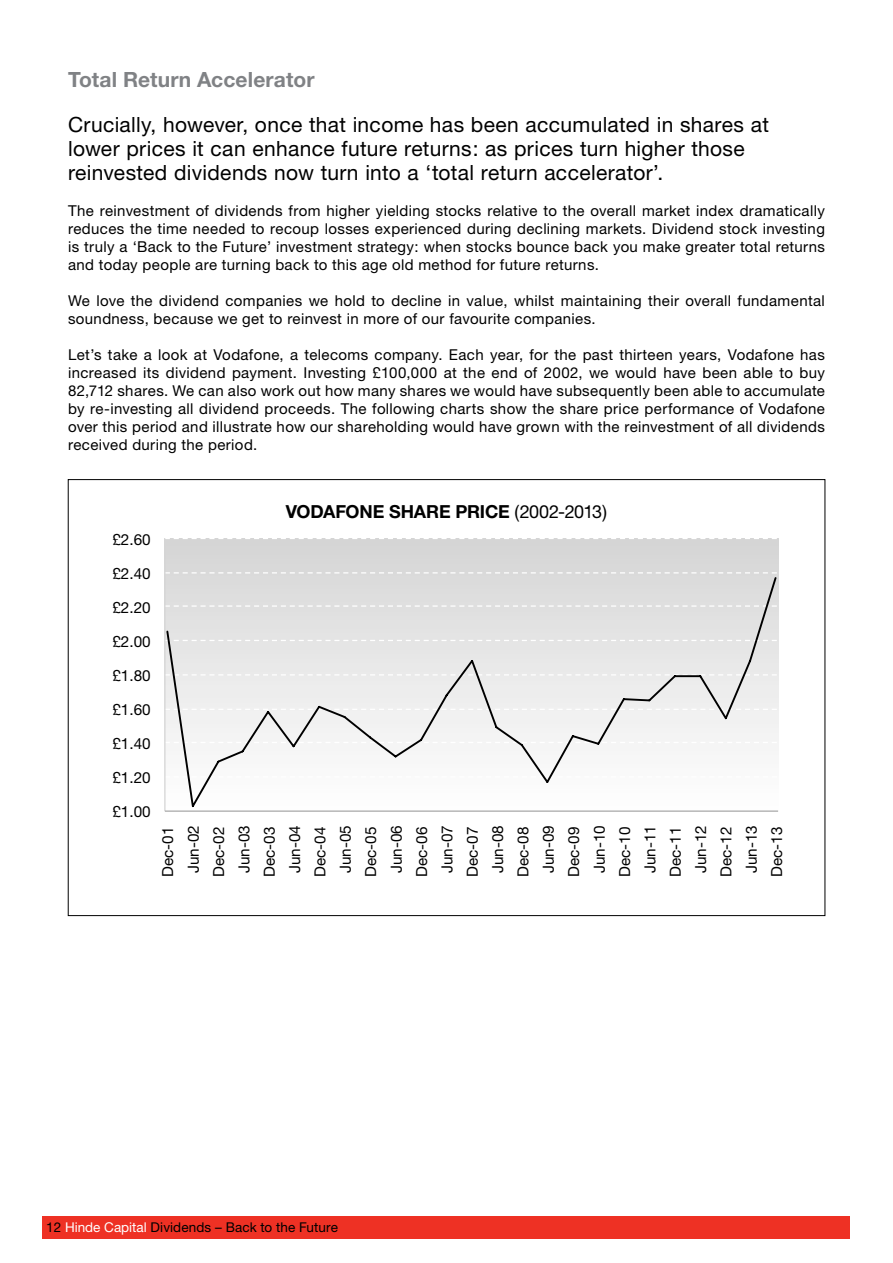
<style>
.page{position:relative;width:893px;height:1263px;background:#fff}
.page>*{position:absolute;margin:0;border:0;box-sizing:border-box;transform-origin:0 0}
.t1{font:21px/24px "Helvetica Neue";letter-spacing:.015em;color:#000}
.t2{font:700 21px "Helvetica Neue";letter-spacing:.005em;color:#808285}
.t3{font:18px "Helvetica Neue";letter-spacing:-.03em;color:#000}
.t4{font:700 18px "Helvetica Neue";color:#000}
.t5{font:15.3px/25.3px "Helvetica Neue";color:#000;text-align:justify}
.t6{font:15px/18px "Helvetica Neue";letter-spacing:.025em;color:#000;text-align:justify}
.t7{font:13.5px "Helvetica Neue";letter-spacing:.005em;color:#000}
.s1{font-weight:700}
.s2{color:#fff}
</style>
<div class="page">
<div style="left:165px;top:538px;width:613px;height:273px;background:#d7d7d7"></div>
<svg style="left:166px;top:572px;width:611px;height:1px"></svg>
<svg style="left:166px;top:538px;width:611px;height:1px"></svg>
<hr style="left:164px;top:538px;width:2px;height:273px;background:#d5d5d5">
<hr style="left:165px;top:810px;width:613px;height:2px;background:#a9a9a9">
<svg style="left:165px;top:577px;width:613px;height:232px"></svg>
<div style="left:43px;top:1216px;width:807px;height:22px;background:#ee3124"></div>
<h1 class="t2" style="left:68px;top:66px;width:248px">Total Return Accelerator</h1>
<h1 class="t1" style="left:68px;top:112px;width:702px">Crucially, however, once that income has been accumulated in shares at lower prices it can enhance future returns: as prices turn higher those reinvested dividends now turn into a ‘total return accelerator’.</h1>
<p class="t6" style="left:68px;top:201px;width:758px">The reinvestment of dividends from higher yielding stocks relative to the overall market index dramatically reduces the time needed to recoup losses experienced during declining markets. Dividend stock investing is truly a ‘Back to the Future’ investment strategy: when stocks bounce back you make greater total returns and today people are turning back to this age old method for future returns.</p>
<p class="t6" style="left:68px;top:291px;width:758px">We love the dividend companies we hold to decline in value, whilst maintaining their overall fundamental soundness, because we get to reinvest in more of our favourite companies.</p>
<p class="t6" style="left:68px;top:345px;width:758px">Let’s take a look at Vodafone, a telecoms company. Each year, for the past thirteen years, Vodafone has increased its dividend payment. Investing £100,000 at the end of 2002, we would have been able to buy 82,712 shares. We can also work out how many shares we would have subsequently been able to accumulate by re-investing all dividend proceeds. The following charts show the share price performance of Vodafone over this period and illustrate how our shareholding would have grown with the reinvestment of all dividends received during the period.</p>
<p class="t5" style="left:112px;top:526px;width:40px">£2.60</p>
<p class="t5" style="left:112px;top:560px;width:40px">£2.40</p>
<p class="t5" style="left:112px;top:594px;width:40px">£2.20</p>
<p class="t5" style="left:112px;top:628px;width:40px">£2.00</p>
<p class="t5" style="left:112px;top:663px;width:40px">£1.80</p>
<p class="t5" style="left:112px;top:697px;width:40px">£1.60</p>
<p class="t5" style="left:112px;top:731px;width:40px">£1.40</p>
<p class="t5" style="left:112px;top:765px;width:40px">£1.20</p>
<p class="t5" style="left:112px;top:799px;width:40px">£1.00</p>
<p class="t4" style="left:286px;top:500px;width:117px">VO DAFON E SHAR</p>
<p class="t3" style="left:439px;top:501px;width:170px"><span class="s1">E PRICE</span> (2002-2013)</p>
<p class="t5" style="left:155px;top:877px;width:53px;rotate:-90deg">Dec-01<br>Jun-02<br>Dec-02<br>Jun-03<br>Dec-03<br>Jun-04<br>Dec-04<br>Jun-05<br>Dec-05<br>Jun-06<br>Dec-06<br>Jun-07<br>Dec-07<br>Jun-08<br>Dec-08<br>Jun-09<br>Dec-09<br>Jun-10<br>Dec-10<br>Jun-11<br>Dec-11<br>Jun-12<br>Dec-12<br>Jun-13<br>Dec-13</p>
<p class="t7" style="left:46px;top:1219px;width:293px">12 <span class="s2">Hinde Capital</span> Dividends – Back to the Future</p>
</div>
